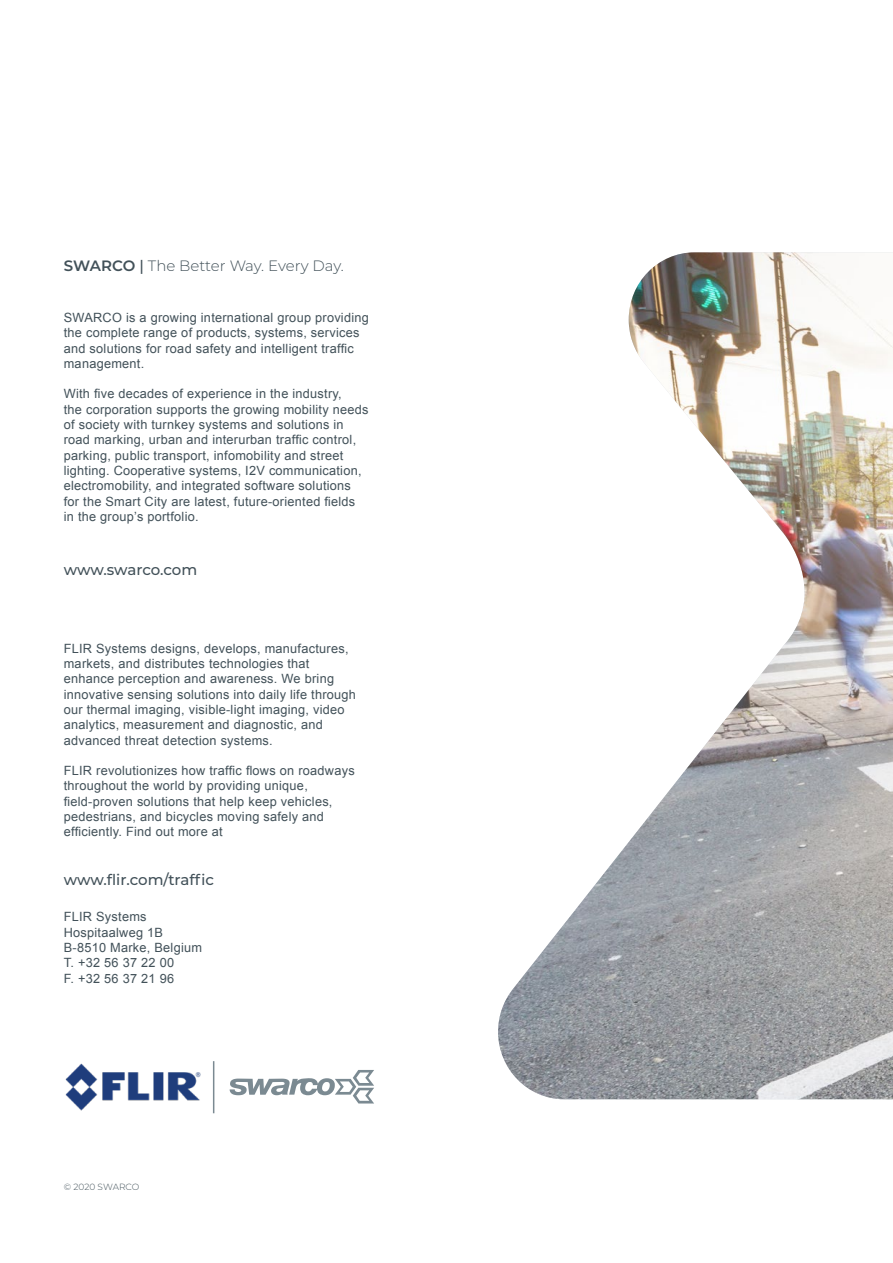
<style>
.page{position:relative;width:893px;height:1263px;background:#fff}
.page>*{position:absolute;margin:0;border:0;box-sizing:border-box;transform-origin:0 0}
.t1{font:500 15px "Montserrat";letter-spacing:-.01em;color:#425159}
.t2{font:300 15px "Montserrat";color:#425159}
.t3{font:12.75px/15.3px "Arial";letter-spacing:.02em;color:#425159}
.t4{font:300 9px "Montserrat";color:#425159}
.s1{font-weight:600}
.s2{font-weight:500}
</style>
<div class="page">
<img style="left:498px;top:252px;width:395px;height:847px">
<img style="left:65px;top:1061px;width:150px;height:53px">
<hr style="left:213px;top:1061px;width:1px;height:52px;background:#7b8a92">
<svg style="left:230px;top:1070px;width:144px;height:33px"></svg>
<p class="t2" style="left:64px;top:255px;width:282px"><span class="s1">SWARCO</span> <span class="s2">|</span> The Better Way. Every Day.</p>
<p class="t3" style="left:64px;top:310px;width:307px">SWARCO is a growing international group providing the complete range of products, systems, services and solutions for road safety and intelligent traffic management.</p>
<p class="t3" style="left:64px;top:386px;width:306px">With five decades of experience in the industry,<br>the corporation supports the growing mobility needs of society with turnkey systems and solutions in road marking, urban and interurban traffic control, parking, public transport, infomobility and street lighting. Cooperative systems, I2V communication, electromobility, and integrated software solutions for the Smart City are latest, future-oriented fields in the group’s portfolio.</p>
<p class="t1" style="left:64px;top:559px;width:135px">www.swarco.com</p>
<p class="t3" style="left:64px;top:641px;width:294px">FLIR Systems designs, develops, manufactures, markets, and distributes technologies that enhance perception and awareness. We bring innovative sensing solutions into daily life through our thermal imaging, visible-light imaging, video analytics, measurement and diagnostic, and advanced threat detection systems.</p>
<p class="t3" style="left:64px;top:763px;width:292px">FLIR revolutionizes how traffic flows on roadways throughout the world by providing unique, field-proven solutions that help keep vehicles, pedestrians, and bicycles moving safely and efficiently. Find out more at</p>
<p class="t1" style="left:64px;top:869px;width:152px">www.flir.com/traffic</p>
<p class="t3" style="left:64px;top:909px;width:84px">FLIR Systems</p>
<p class="t3" style="left:64px;top:925px;width:101px">Hospitaalweg 1B</p>
<p class="t3" style="left:64px;top:940px;width:140px">B-8510 Marke, Belgium</p>
<p class="t3" style="left:64px;top:955px;width:112px">T. +32 56 37 22 00</p>
<p class="t3" style="left:64px;top:971px;width:112px">F. +32 56 37 21 96</p>
<p class="t4" style="left:64px;top:1180px;width:77px">© 2020 SWARCO</p>
</div>
